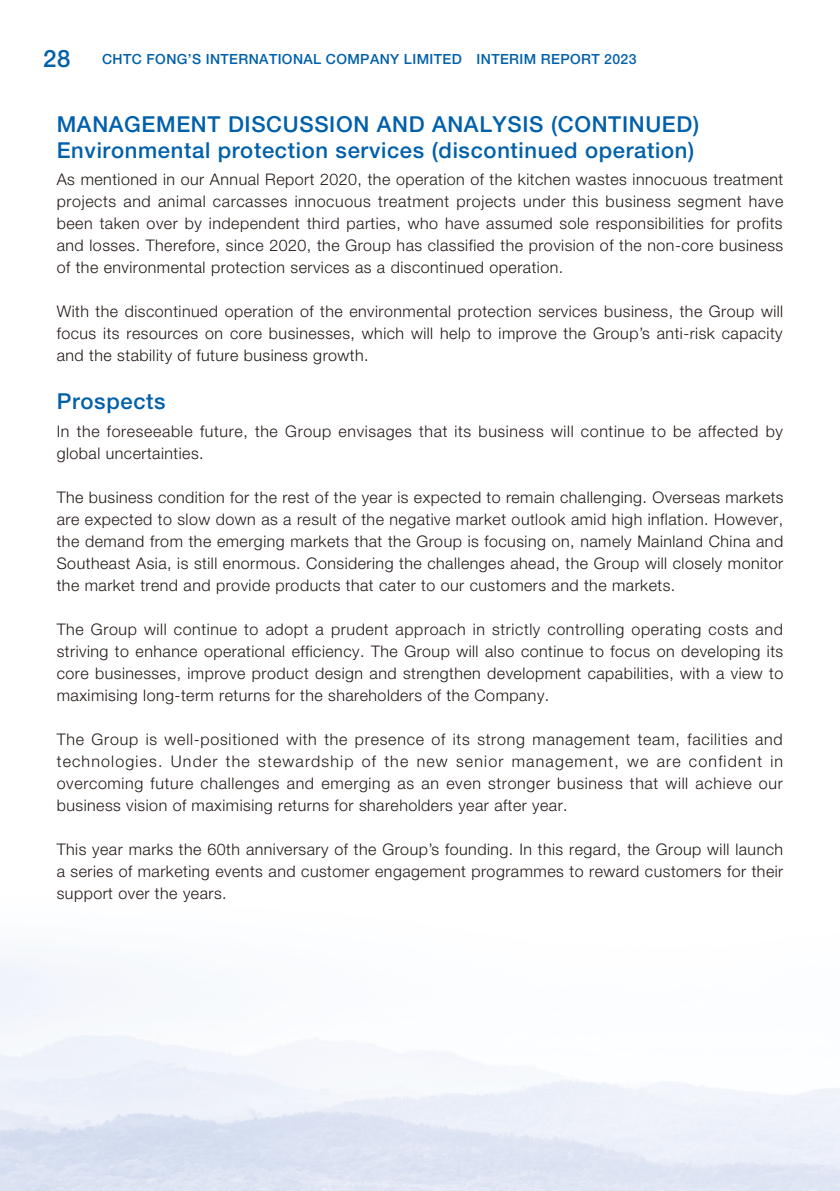
<style>
.page{position:relative;width:840px;height:1191px;background:#fff}
.page>*{position:absolute;margin:0;border:0;box-sizing:border-box;transform-origin:0 0}
.t1{font:500 24px "Helvetica Neue LT Std";color:#0060aa}
.t2{font:500 22px/26px "Helvetica Neue LT Std";letter-spacing:.03em;color:#0060aa}
.t3{font:300 16px/22px "Helvetica Neue LT Std";letter-spacing:.03em;color:#231916;text-align:justify}
.t4{font:500 14px "Helvetica Neue LT Std";letter-spacing:.025em;color:#0060aa}
</style>
<div class="page">
<h1 class="t1" style="left:43px;top:44px;width:29px">28</h1>
<p class="t4" style="left:102px;top:51px;width:535px">CHTC FONG’S INTERNATIONAL COMPANY LIMITED INTERIM REPORT 2023</p>
<h2 class="t2" style="left:57px;top:111px;width:643px">MANAGEMENT DISCUSSION AND ANALYSIS (CONTINUED)<br>Environmental protection services (discontinued operation)</h2>
<p class="t3" style="left:57px;top:168px;width:727px">As mentioned in our Annual Report 2020, the operation of the kitchen wastes innocuous treatment projects and animal carcasses innocuous treatment projects under this business segment have been taken over by independent third parties, who have assumed sole responsibilities for profits and losses. Therefore, since 2020, the Group has classified the provision of the non-core business of the environmental protection services as a discontinued operation.</p>
<p class="t3" style="left:57px;top:300px;width:727px">With the discontinued operation of the environmental protection services business, the Group will focus its resources on core businesses, which will help to improve the Group’s anti-risk capacity and the stability of future business growth.</p>
<h2 class="t2" style="left:57px;top:388px;width:110px">Prospects</h2>
<p class="t3" style="left:57px;top:420px;width:727px">In the foreseeable future, the Group envisages that its business will continue to be affected by global uncertainties.</p>
<p class="t3" style="left:57px;top:486px;width:728px">The business condition for the rest of the year is expected to remain challenging. Overseas markets are expected to slow down as a result of the negative market outlook amid high inflation. However, the demand from the emerging markets that the Group is focusing on, namely Mainland China and Southeast Asia, is still enormous. Considering the challenges ahead, the Group will closely monitor the market trend and provide products that cater to our customers and the markets.</p>
<p class="t3" style="left:57px;top:618px;width:727px">The Group will continue to adopt a prudent approach in strictly controlling operating costs and striving to enhance operational efficiency. The Group will also continue to focus on developing its core businesses, improve product design and strengthen development capabilities, with a view to maximising long-term returns for the shareholders of the Company.</p>
<p class="t3" style="left:57px;top:728px;width:727px">The Group is well-positioned with the presence of its strong management team, facilities and technologies. Under the stewardship of the new senior management, we are confident in overcoming future challenges and emerging as an even stronger business that will achieve our business vision of maximising returns for shareholders year after year.</p>
<p class="t3" style="left:57px;top:838px;width:727px">This year marks the 60th anniversary of the Group’s founding. In this regard, the Group will launch a series of marketing events and customer engagement programmes to reward customers for their support over the years.</p>
</div>
